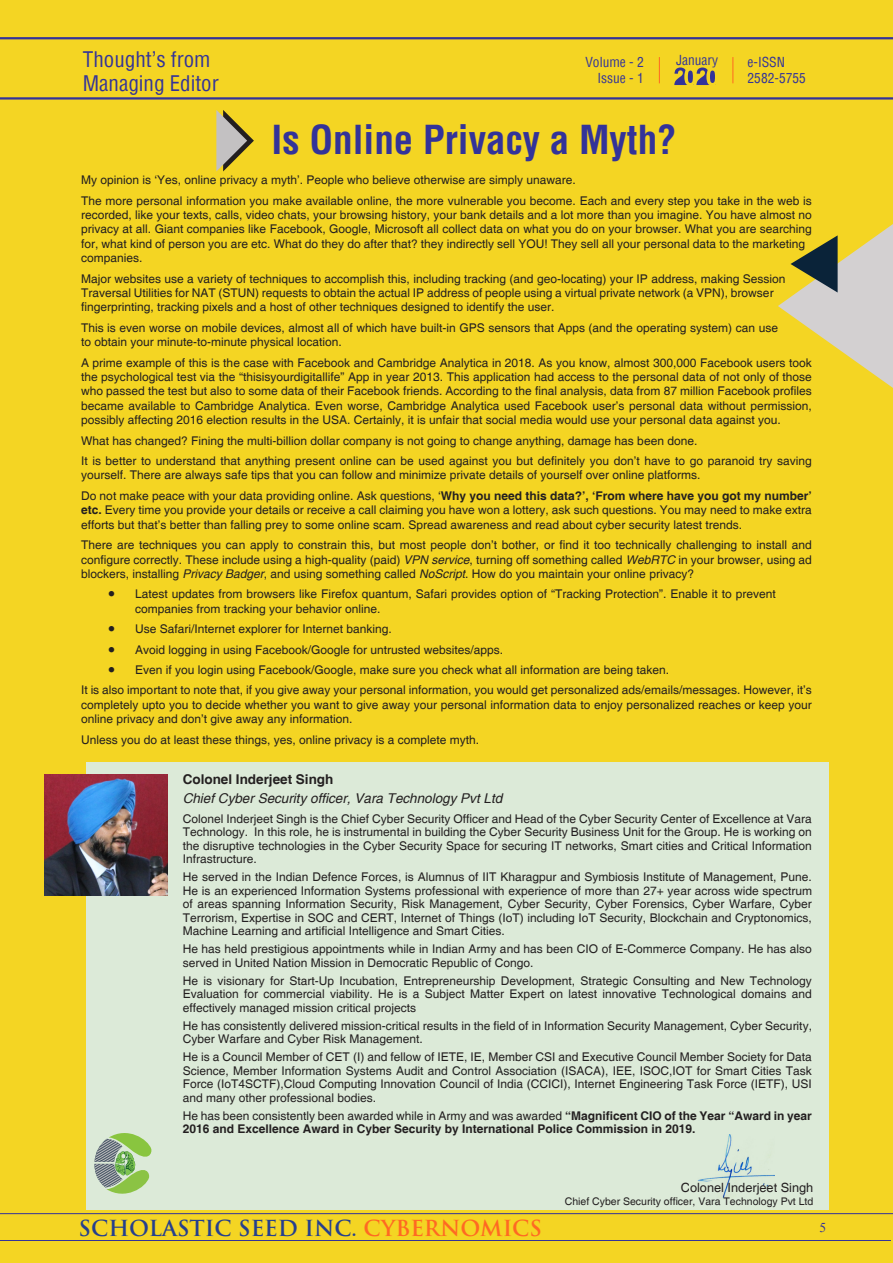
<style>
.page{position:relative;width:893px;height:1263px;background:#f4d523}
.page>*{position:absolute;margin:0;border:0;box-sizing:border-box;transform-origin:0 0}
.t1{font:700 condensed 39px "Helvetica";color:#339}
.t2{font:700 21.6px "Trajan Pro";color:#253f8e}
.t3{font:condensed 21px "Helvetica";color:#339}
.Paragraph_Style_1_co{font:italic 13.5px "Helvetica";color:#231f20}
.t4{font:condensed 13.5px/16.2px "Helvetica";color:#339;text-align:right}
.Paragraph_Style_1_co-2{font:700 13.5px "Helvetica";color:#231f20}
.t5{font:13.5px "Times New Roman";color:#339}
.Paragraph_Style_1{font:12.75px "Helvetica";color:#231f20}
.Paragraph_Style_1_co-3{font:12px/14.4px "Helvetica";color:#231f20;text-align:justify}
.Paragraph_Style_1_co-4{font:700 12px/13.5px "Helvetica";color:#231f20}
.Paragraph_Style_1-2{font:10.5px "Helvetica";color:#231f20}
.s1{font-weight:700}
.s2{font-style:italic}
.s3{color:#222}
.s4{font-weight:400}
.s5{color:#ff6922}
</style>
<div class="page">
<hr style="left:0;top:1213px;width:893px;height:1px;background:#339">
<hr style="left:0;top:1240px;width:891px;height:1px;background:#339">
<hr style="left:0;top:97px;width:893px;height:3px;background:#339">
<hr style="left:0;top:37px;width:893px;height:2px;background:#339">
<svg style="left:659px;top:57px;width:1px;height:26px"></svg>
<svg style="left:732px;top:57px;width:1px;height:26px"></svg>
<svg style="left:674px;top:68px;width:42px;height:17px"></svg>
<svg style="left:778px;top:224px;width:115px;height:164px"></svg>
<div style="left:86px;top:762px;width:743px;height:447px;background:#dcead8"></div>
<img style="left:45px;top:774px;width:123px;height:121px">
<svg style="left:216px;top:110px;width:38px;height:61px"></svg>
<svg style="left:94px;top:1133px;width:58px;height:61px"></svg>
<img style="left:697px;top:1134px;width:78px;height:65px">
<p class="t3" style="left:83px;top:45px;width:129px">Thought’s from</p>
<p class="t4" style="left:676px;top:52px;width:43px">January</p>
<p class="t3" style="left:83px;top:69px;width:137px">Managing Editor</p>
<p class="t4" style="left:585px;top:54px;width:60px">Volume - 2<br>Issue - 1</p>
<p class="t4" style="left:747px;top:54px;width:60px;text-align:left">e-issn<br>2582-5755</p>
<p class="t1" style="left:271px;top:114px;width:407px">Is Online Privacy a Myth?</p>
<p class="Paragraph_Style_1_co-3" style="left:81px;top:173px;width:496px">My opinion is ‘Yes, online privacy a myth’. People who believe otherwise are simply unaware.</p>
<p class="Paragraph_Style_1_co-3" style="left:81px;top:194px;width:732px;text-align:left">The more personal information you make available online, the more vulnerable you become. Each and every step you take in the web is recorded, like your texts, calls, video chats, your browsing history, your bank details and a lot more than you imagine. You have almost no privacy at all. Giant companies like Facebook, Google, Microsoft all collect data on what you do on your browser. What you are searching for, what kind of person you are etc. What do they do after that? they indirectly sell YOU! They sell all your personal data to the marketing companies.</p>
<p class="Paragraph_Style_1_co-3" style="left:81px;top:272px;width:706px;text-align:left">Major websites use a variety of techniques to accomplish this, including tracking (and geo-locating) your IP address, making Session<br>Traversal Utilities for NAT (STUN) requests to obtain the actual IP address of people using a virtual private network (a VPN), browser fingerprinting, tracking pixels and a host of other techniques designed to identify the user.</p>
<p class="Paragraph_Style_1_co-3" style="left:81px;top:321px;width:699px">This is even worse on mobile devices, almost all of which have built-in GPS sensors that Apps (and the operating system) can use to obtain your minute-to-minute physical location.</p>
<p class="Paragraph_Style_1_co-3" style="left:81px;top:356px;width:732px">A prime example of this is the case with Facebook and Cambridge Analytica in 2018. As you know, almost 300,000 Facebook users took the psychological test via the “thisisyourdigitallife” App in year 2013. This application had access to the personal data of not only of those who passed the test but also to some data of their Facebook friends. According to the final analysis, data from 87 million Facebook profiles became available to Cambridge Analytica. Even worse, Cambridge Analytica used Facebook user’s personal data without permission, possibly affecting 2016 election results in the USA. Certainly, it is unfair that social media would use your personal data against you.</p>
<p class="Paragraph_Style_1_co-3" style="left:81px;top:434px;width:618px">What has changed? Fining the multi-billion dollar company is not going to change anything, damage has been done.</p>
<p class="Paragraph_Style_1_co-3" style="left:81px;top:454px;width:732px">It is better to understand that anything present online can be used against you but definitely you don’t have to go paranoid try saving yourself. There are always safe tips that you can follow and minimize private details of yourself over online platforms.</p>
<p class="Paragraph_Style_1_co-3" style="left:81px;top:489px;width:732px">Do not make peace with your data providing online. Ask questions, ‘<span class="s1">Why you need this data?’, ‘From where have you got my number’ etc.</span> Every time you provide your details or receive a call claiming you have won a lottery, ask such questions. You may need to make extra efforts but that’s better than falling prey to some online scam. Spread awareness and read about cyber security latest trends.</p>
<p class="Paragraph_Style_1_co-3" style="left:81px;top:538px;width:732px">There are techniques you can apply to constrain this, but most people don’t bother, or find it too technically challenging to install and configure correctly. These include using a high-quality (paid) <span class="s2">VPN service</span>, turning off something called <span class="s2">WebRTC</span> in your browser, using ad blockers, installing <span class="s2">Privacy Badger</span>, and using something called <span class="s2">NoScript</span>. How do you maintain your online privacy?</p>
<p class="Paragraph_Style_1_co-3" style="left:135px;top:587px;width:642px;text-indent:-27px">• Latest updates from browsers like Firefox quantum, Safari provides option of “Tracking Protection”. Enable it to prevent companies from tracking your behavior online.</p>
<p class="Paragraph_Style_1_co-3" style="left:108px;top:622px;width:285px">• Use Safari/Internet explorer for Internet banking.</p>
<p class="Paragraph_Style_1_co-3" style="left:108px;top:642px;width:397px">• Avoid logging in using Facebook/Google for untrusted websites/apps.</p>
<p class="Paragraph_Style_1_co-3" style="left:108px;top:663px;width:563px">• Even if you login using Facebook/Google, make sure you check what all information are being taken.</p>
<p class="Paragraph_Style_1_co-3" style="left:81px;top:683px;width:732px">It is also important to note that, if you give away your personal information, you would get personalized ads/emails/messages. However, it’s completely upto you to decide whether you want to give away your personal information data to enjoy personalized reaches or keep your online privacy and don’t give away any information.</p>
<p class="Paragraph_Style_1_co-3" style="left:81px;top:732px;width:400px">Unless you do at least these things, yes, online privacy is a complete myth.</p>
<p class="Paragraph_Style_1_co-2" style="left:183px;top:770px;width:152px">Colonel Inderjeet Singh</p>
<p class="Paragraph_Style_1_co" style="left:183px;top:790px;width:321px">Chief Cyber Security officer, Vara Technology Pvt Ltd</p>
<p class="Paragraph_Style_1_co-3" style="left:183px;top:812px;width:631px;line-height:13.5px">Colonel Inderjeet Singh is the Chief Cyber Security Officer and Head of the Cyber Security Center of Excellence at Vara Technology. In this role, he is instrumental in building the Cyber Security Business Unit for the Group. He is working on the disruptive technologies in the Cyber Security Space for securing IT networks, Smart cities and Critical Information Infrastructure.</p>
<p class="Paragraph_Style_1_co-3" style="left:183px;top:870px;width:631px;line-height:13.5px">He served in the Indian Defence Forces, is Alumnus of IIT Kharagpur and Symbiosis Institute of Management, Pune.<br>He is an experienced Information Systems professional with experience of more than 27+ year across wide spectrum of areas spanning Information Security, Risk Management, Cyber Security, Cyber Forensics, Cyber Warfare, Cyber Terrorism, Expertise in SOC and CERT, Internet of Things (IoT) including IoT Security, Blockchain and Cryptonomics, Machine Learning and artificial Intelligence and Smart Cities.</p>
<p class="Paragraph_Style_1_co-3" style="left:183px;top:942px;width:631px;line-height:13.5px">He has held prestigious appointments while in Indian Army and has been CIO of E-Commerce Company. He has also served in United Nation Mission in Democratic Republic of Congo.</p>
<p class="Paragraph_Style_1_co-3" style="left:183px;top:974px;width:631px;line-height:13.5px">He is visionary for Start-Up Incubation, Entrepreneurship Development, Strategic Consulting and New Technology Evaluation for commercial viability. He is a Subject Matter Expert on latest innovative Technological domains and effectively managed mission critical projects</p>
<p class="Paragraph_Style_1_co-3" style="left:183px;top:1019px;width:631px;line-height:13.5px">He has consistently delivered mission-critical results in the field of in Information Security Management, Cyber Security,<br>Cyber Warfare and Cyber Risk Management.</p>
<p class="Paragraph_Style_1_co-3" style="left:183px;top:1050px;width:631px;line-height:13.5px">He is a Council Member of CET (I) and fellow of IETE, IE, Member CSI and Executive Council Member Society for Data Science, Member <span class="s3">Information Systems Audit and Control Association (</span>ISACA), IEE, ISOC,IOT for Smart Cities Task Force (IoT4SCTF),Cloud Computing Innovation Council of India (CCICI), Internet Engineering Task Force (IETF), USI and many other professional bodies.</p>
<p class="Paragraph_Style_1_co-4" style="left:183px;top:1109px;width:631px"><span class="s4">He has been consistently been awarded while in Army and was awarded</span> “Magnificent CIO of the Year “Award in year<br>2016 and Excellence Award in Cyber Security by International Police Commission in 2019.</p>
<p class="Paragraph_Style_1" style="left:681px;top:1180px;width:134px">Colonel Inderjeet Singh</p>
<p class="Paragraph_Style_1-2" style="left:565px;top:1196px;width:250px">Chief Cyber Security officer, Vara Technology Pvt Ltd</p>
<p class="t2" style="left:79px;top:1215px;width:465px">SCHOLASTIC SEED INC. <span class="s5">CYBERNOMIC S</span></p>
<p class="t5" style="left:819px;top:1218px;width:8px">5</p>
</div>
